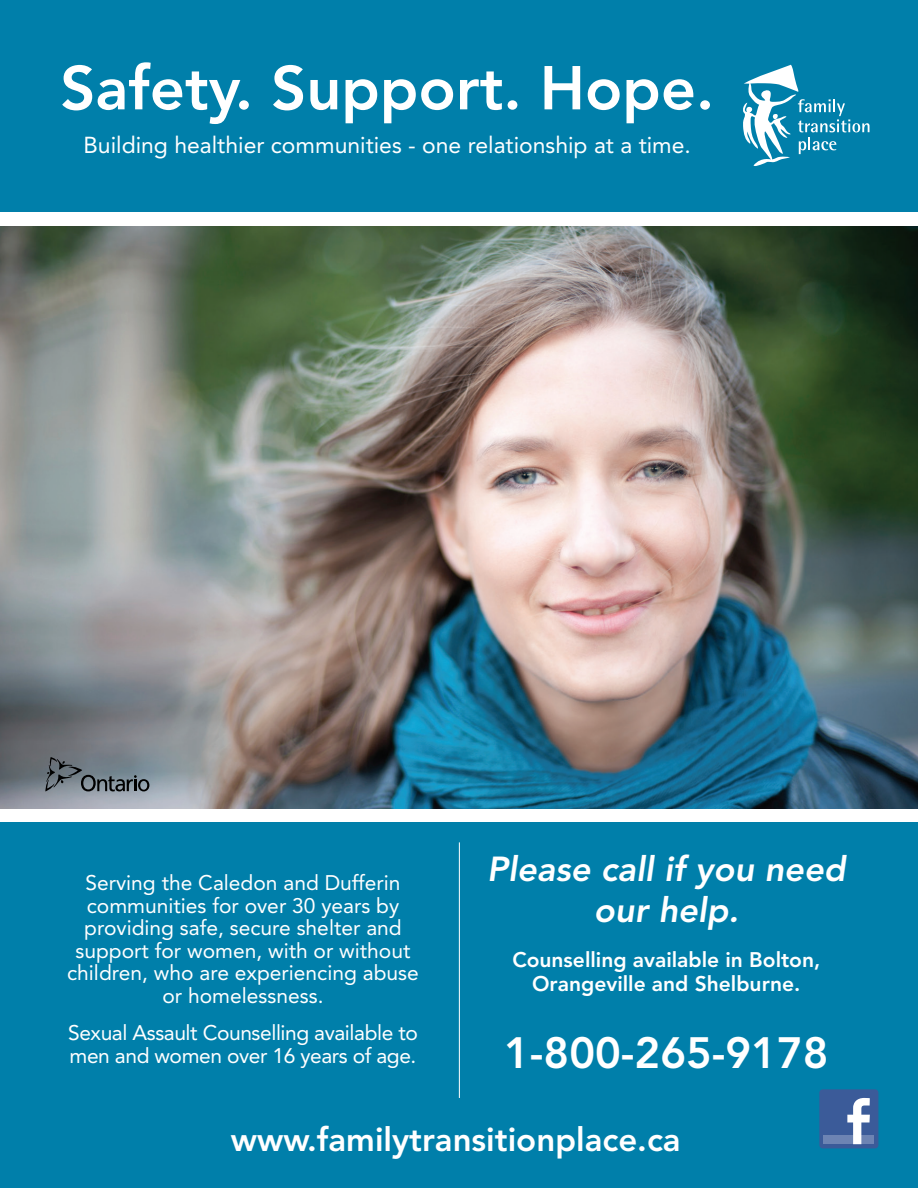
<style>
.page{position:relative;width:918px;height:1188px;background:#fff}
.page>*{position:absolute;margin:0;border:0;box-sizing:border-box;transform-origin:0 0}
.t1{font:800 61.2px "Avenir LT Std";color:#fff}
.t2{font:800 43.5px "Avenir LT Std";color:#fff}
.t3{font:italic 800 34.5px "Avenir LT Std";color:#fff}
.t4{font:800 33px "Avenir LT Std";color:#fff}
.t5{font:22.95px "Avenir LT Std";color:#fff}
.t6{font:21px/22.5px "Avenir LT Std";color:#fff;text-align:center}
.t7{font:21px/22.5px "Avenir LT Std";letter-spacing:-.02em;color:#fff}
.t8{font:800 21px/24px "Avenir LT Std";color:#fff;text-align:center}
</style>
<div class="page">
<img style="left:0;top:226px;width:918px;height:583px">
<div style="left:0;top:0;width:918px;height:212px;background:#007faa"></div>
<div style="left:0;top:823px;width:918px;height:365px;background:#007faa"></div>
<svg style="left:45px;top:757px;width:104px;height:34px;background:#646f76"></svg>
<hr style="left:459px;top:842px;width:1px;height:256px;background:#fff">
<svg style="left:743px;top:65px;width:127px;height:101px"></svg>
<div style="left:819px;top:1089px;width:59px;height:59px;background:#3b5b99;border-radius:3px"></div>
<div style="left:824px;top:1136px;width:50px;height:8px;background:#6d84b3"></div>
<svg style="left:847px;top:1098px;width:23px;height:46px"></svg>
<p class="t1" style="left:60px;top:52px;width:655px">Safety. Support. Hope.</p>
<p class="t5" style="left:83px;top:131px;width:609px">Building healthier communities - one relationship at a time.</p>
<p class="t6" style="left:67px;top:872px;width:353px">Serving the Caledon and Dufferin communities for over 30 years by providing safe, secure shelter and support for women, with or without children, who are experiencing abuse or homelessness.</p>
<p class="t7" style="left:68px;top:1022px;width:351px">Sexual Assault Counselling available to men and women over 16 years of age.</p>
<p class="t3" style="left:487px;top:849px;width:360px">Please call if you need</p>
<p class="t3" style="left:594px;top:889px;width:147px">our help.</p>
<p class="t8" style="left:512px;top:947px;width:310px">Counselling available in Bolton,<br>Orangeville and Shelburne.</p>
<p class="t2" style="left:504px;top:1027px;width:326px">1-800-265-9178</p>
<p class="t4" style="left:231px;top:1120px;width:451px">www.familytransitionplace.ca</p>
</div>
